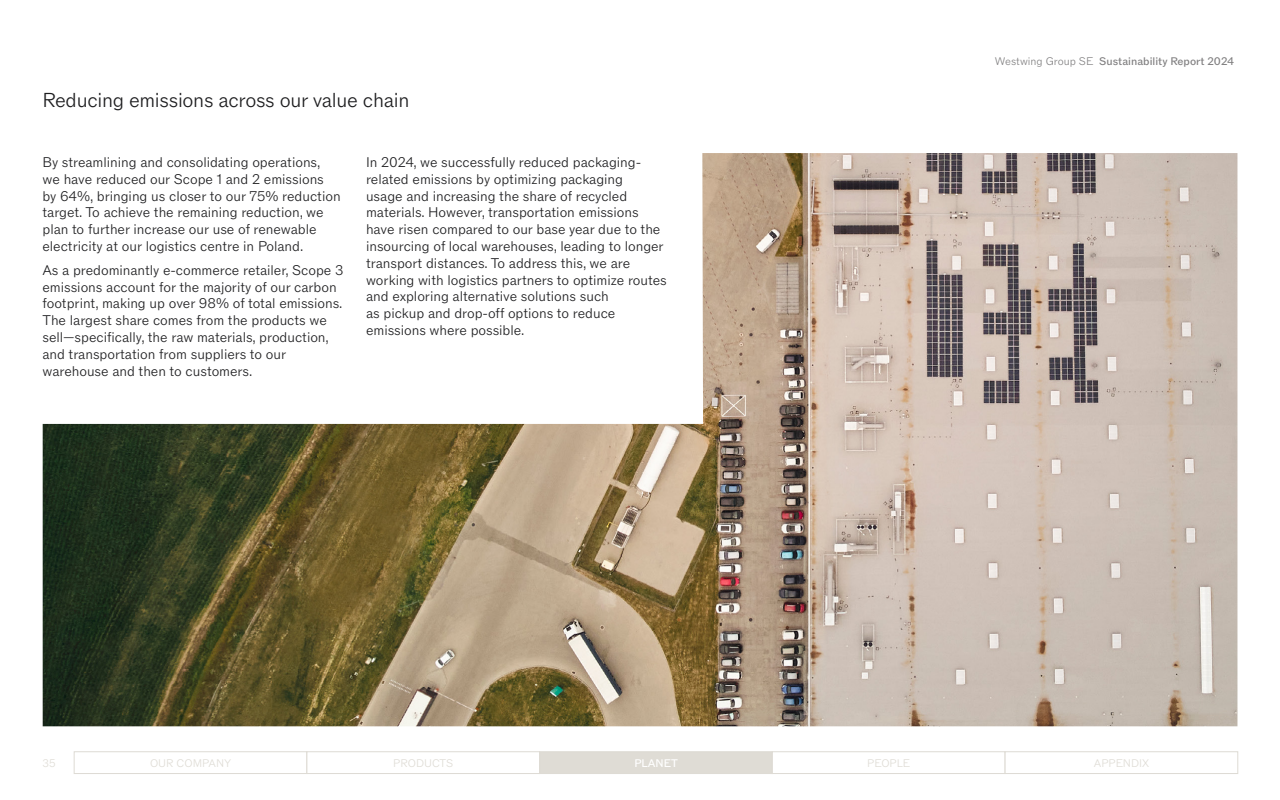
<style>
.page{position:relative;width:1280px;height:800px;background:#fff}
.page>*{position:absolute;margin:0;border:0;box-sizing:border-box;transform-origin:0 0}
.t1{font:300 20.2px "Westwing ROM";letter-spacing:-.015em;color:#1d1d1f}
.t2{font:300 14px/16.8px "Westwing ROMV2";letter-spacing:-.005em;color:#1d1d1f}
.t3{font:11px "Westwing ROMV2";color:#818081}
.t4{font:300 11px "Westwing ROMV2";color:#dedbd4}
.t5{font:11px "Westwing ROMV2";color:#fff}
.s1{font-weight:300}
</style>
<div class="page">
<div style="left:74px;top:751px;width:233px;height:23px;background:#fff;border:1px solid #dedbd4"></div>
<div style="left:307px;top:751px;width:233px;height:23px;background:#fff;border:1px solid #dedbd4"></div>
<div style="left:539px;top:751px;width:234px;height:23px;background:#dfdcd5"></div>
<div style="left:772px;top:751px;width:233px;height:23px;background:#fff;border:1px solid #dedbd4"></div>
<div style="left:1005px;top:751px;width:233px;height:23px;background:#fff;border:1px solid #dedbd4"></div>
<img style="left:43px;top:153px;width:1194px;height:573px">
<h1 class="t1" style="left:42px;top:88px;width:368px">Reducing emissions across our value chain</h1>
<p class="t2" style="left:43px;top:154px;width:300px">By streamlining and consolidating operations, we have reduced our Scope 1 and 2 emissions by 64%, bringing us closer to our 75% reduction target. To achieve the remaining reduction, we plan to further increase our use of renewable electricity at our logistics centre in Poland.</p>
<p class="t2" style="left:43px;top:262px;width:302px">As a predominantly e-commerce retailer, Scope 3 emissions account for the majority of our carbon footprint, making up over 98% of total emissions.<br>The largest share comes from the products we sell—specifically, the raw materials, production, and transportation from suppliers to our warehouse and then to customers.</p>
<p class="t2" style="left:366px;top:154px;width:302px">In 2024, we successfully reduced packaging&shy;related emissions by optimizing packaging<br>usage and increasing the share of recycled materials. However, transportation emissions have risen compared to our base year due to the insourcing of local warehouses, leading to longer transport distances. To address this, we are working with logistics partners to optimize routes and exploring alternative solutions such<br>as pickup and drop-off options to reduce emissions where possible.</p>
<p class="t3" style="left:995px;top:55px;width:241px"><span class="s1">Westwing Group SE</span> Sustainability Report 2024</p>
<p class="t4" style="left:43px;top:757px;width:15px">35</p>
<p class="t4" style="left:150px;top:757px;width:83px">OUR COMPANY</p>
<p class="t4" style="left:393px;top:757px;width:61px">PRODUCTS</p>
<p class="t5" style="left:634px;top:757px;width:45px">PLANET</p>
<p class="t4" style="left:867px;top:757px;width:44px">PEOPLE</p>
<p class="t4" style="left:1094px;top:757px;width:57px">APPENDIX</p>
</div>
